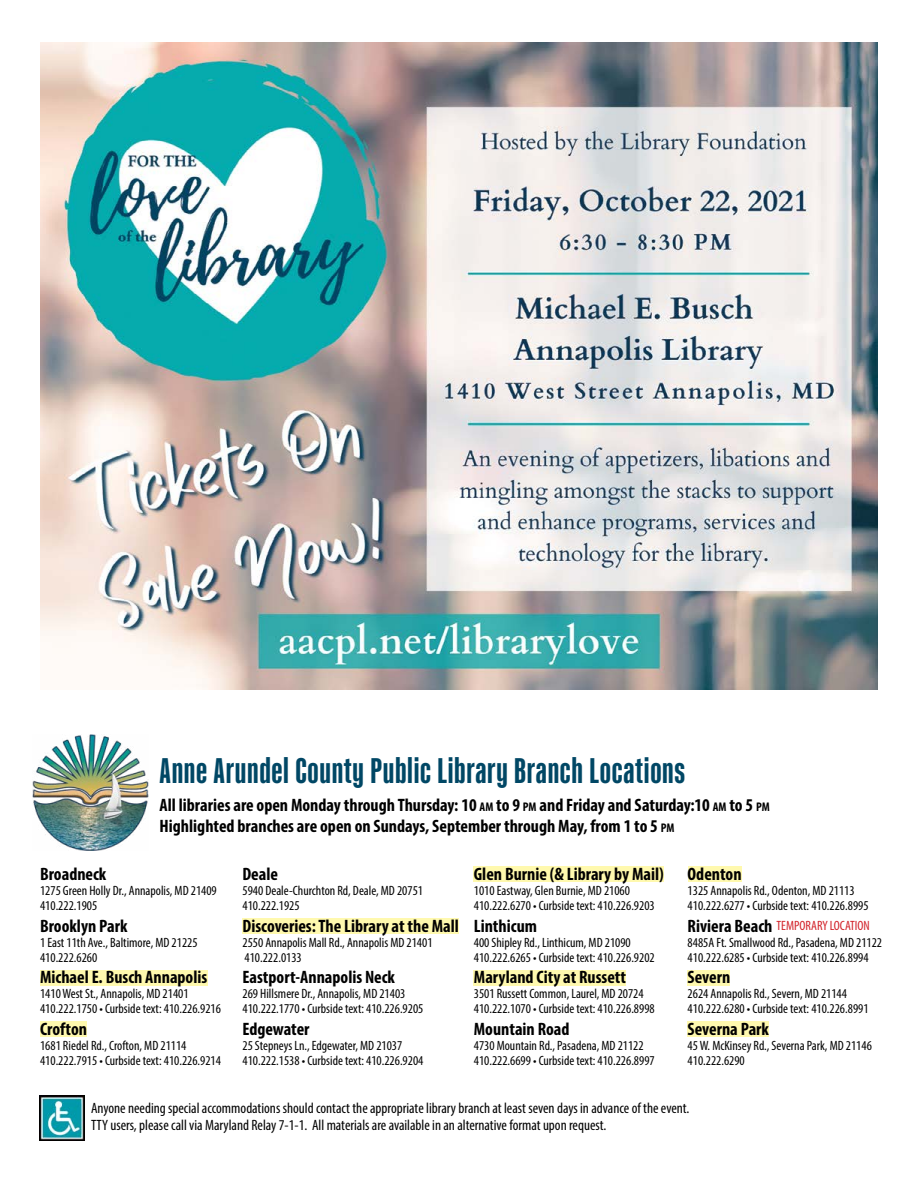
<style>
.page{position:relative;width:918px;height:1188px;background:#fff}
.page>*{position:absolute;margin:0;border:0;box-sizing:border-box;transform-origin:0 0}
.Headline_H1{font:700 36px "Kaneda Gothic";letter-spacing:.02em;color:#004765}
.Hours_Branch{font:700 condensed 18px "Myriad Pro";color:#000}
.Hours_Branch_Highlig{font:700 condensed 18px "Myriad Pro";color:#000}
.body_p{font:condensed 15px "Myriad Pro";color:#000}
.Hours_text{font:condensed 13.5px/15px "Myriad Pro";color:#000}
.Hours_text-2{font:condensed 13.5px "Myriad Pro";color:#d2232a}
.s1{font-size:12.6px}
</style>
<div class="page">
<img style="left:40px;top:1096px;width:44px;height:44px">
<img style="left:40px;top:42px;width:837px;height:648px">
<img style="left:33px;top:734px;width:115px;height:117px">
<div style="left:40px;top:970px;width:167px;height:16px;background:#fff9ae"></div>
<div style="left:40px;top:1021px;width:47px;height:16px;background:#fff9ae"></div>
<div style="left:242px;top:918px;width:217px;height:16px;background:#fff9ae"></div>
<div style="left:474px;top:866px;width:190px;height:16px;background:#fff9ae"></div>
<div style="left:474px;top:970px;width:152px;height:16px;background:#fff9ae"></div>
<div style="left:688px;top:866px;width:54px;height:16px;background:#fff9ae"></div>
<div style="left:688px;top:970px;width:42px;height:16px;background:#fff9ae"></div>
<div style="left:688px;top:1021px;width:81px;height:16px;background:#fff9ae"></div>
<h1 class="Headline_H1" style="left:160px;top:750px;width:527px">Anne Arundel County Public Library Branch Locations</h1>
<p class="Hours_Branch" style="left:160px;top:794px;width:612px">All libraries are open Monday through Thursday: 10 <span class="s1">AM</span> to 9 <span class="s1">PM</span> and Friday and Saturday:10 <span class="s1">AM</span> to 5 <span class="s1">PM</span></p>
<p class="Hours_Branch" style="left:160px;top:815px;width:516px">Highlighted branches are open on Sundays, September through May, from 1 to 5 <span class="s1">PM</span></p>
<p class="Hours_Branch" style="left:40px;top:863px;width:68px">Broadneck</p>
<p class="Hours_text" style="left:40px;top:883px;width:178px">1275 Green Holly Dr., Annapolis, MD 21409<br>410.222.1905</p>
<p class="Hours_Branch" style="left:40px;top:914px;width:89px">Brooklyn Park</p>
<p class="Hours_text" style="left:40px;top:934px;width:159px">1 East 11th Ave., Baltimore, MD 21225<br>410.222.6260</p>
<p class="Hours_Branch_Highlig" style="left:40px;top:966px;width:169px">Michael E. Busch Annapolis</p>
<p class="Hours_text" style="left:40px;top:986px;width:182px">1410 West St., Annapolis, MD 21401<br>410.222.1750 • Curbside text: 410.226.9216</p>
<p class="Hours_Branch_Highlig" style="left:40px;top:1018px;width:48px">Crofton</p>
<p class="Hours_text" style="left:40px;top:1038px;width:182px">1681 Riedel Rd., Crofton, MD 21114<br>410.222.7915 • Curbside text: 410.226.9214</p>
<p class="Hours_Branch" style="left:242px;top:863px;width:37px">Deale</p>
<p class="Hours_text" style="left:242px;top:883px;width:182px">5940 Deale-Churchton Rd, Deale, MD 20751<br>410.222.1925</p>
<p class="Hours_Branch_Highlig" style="left:242px;top:914px;width:218px">Discoveries: The Library at the Mall</p>
<p class="Hours_text" style="left:242px;top:934px;width:192px">2550 Annapolis Mall Rd., Annapolis MD 21401<br>410.222.0133</p>
<p class="Hours_Branch" style="left:242px;top:966px;width:154px">Eastport-Annapolis Neck</p>
<p class="Hours_text" style="left:242px;top:986px;width:182px">269 Hillsmere Dr., Annapolis, MD 21403<br>410.222.1770 • Curbside text: 410.226.9205</p>
<p class="Hours_Branch" style="left:242px;top:1018px;width:69px">Edgewater</p>
<p class="Hours_text" style="left:242px;top:1038px;width:182px">25 Stepneys Ln., Edgewater, MD 21037<br>410.222.1538 • Curbside text: 410.226.9204</p>
<p class="Hours_Branch_Highlig" style="left:474px;top:863px;width:192px">Glen Burnie (&amp; Library by Mail)</p>
<p class="Hours_text" style="left:474px;top:883px;width:182px">1010 Eastway, Glen Burnie, MD 21060<br>410.222.6270 • Curbside text: 410.226.9203</p>
<p class="Hours_Branch" style="left:474px;top:914px;width:65px">Linthicum</p>
<p class="Hours_text" style="left:474px;top:934px;width:182px">400 Shipley Rd., Linthicum, MD 21090<br>410.222.6265 • Curbside text: 410.226.9202</p>
<p class="Hours_Branch_Highlig" style="left:474px;top:966px;width:154px">Maryland City at Russett</p>
<p class="Hours_text" style="left:474px;top:986px;width:182px">3501 Russett Common, Laurel, MD 20724<br>410.222.1070 • Curbside text: 410.226.8998</p>
<p class="Hours_Branch" style="left:474px;top:1018px;width:97px">Mountain Road</p>
<p class="Hours_text" style="left:474px;top:1038px;width:182px">4730 Mountain Rd., Pasadena, MD 21122<br>410.222.6699 • Curbside text: 410.226.8997</p>
<p class="Hours_Branch_Highlig" style="left:688px;top:863px;width:55px">Odenton</p>
<p class="Hours_text" style="left:688px;top:883px;width:182px">1325 Annapolis Rd., Odenton, MD 21113<br>410.222.6277 • Curbside text: 410.226.8995</p>
<p class="Hours_Branch" style="left:688px;top:914px;width:86px">Riviera Beach</p>
<p class="Hours_text" style="left:688px;top:934px;width:196px">8485A Ft. Smallwood Rd., Pasadena, MD 21122<br>410.222.6285 • Curbside text: 410.226.8994</p>
<p class="Hours_Branch_Highlig" style="left:688px;top:966px;width:44px">Severn</p>
<p class="Hours_text" style="left:688px;top:986px;width:182px">2624 Annapolis Rd., Severn, MD 21144<br>410.222.6280 • Curbside text: 410.226.8991</p>
<p class="Hours_Branch_Highlig" style="left:688px;top:1018px;width:83px">Severna Park</p>
<p class="Hours_text" style="left:688px;top:1038px;width:186px">45 W. McKinsey Rd., Severna Park, MD 21146<br>410.222.6290</p>
<p class="Hours_text-2" style="left:777px;top:917px;width:95px">TEMPORARY LOCATION</p>
<p class="body_p" style="left:91px;top:1099px;width:600px">Anyone needing special accommodations should contact the appropriate library branch at least seven days in advance of the event.</p>
<p class="body_p" style="left:91px;top:1116px;width:517px">TTY users, please call via Maryland Relay 7-1-1. All materials are available in an alternative format upon request.</p>
</div>
